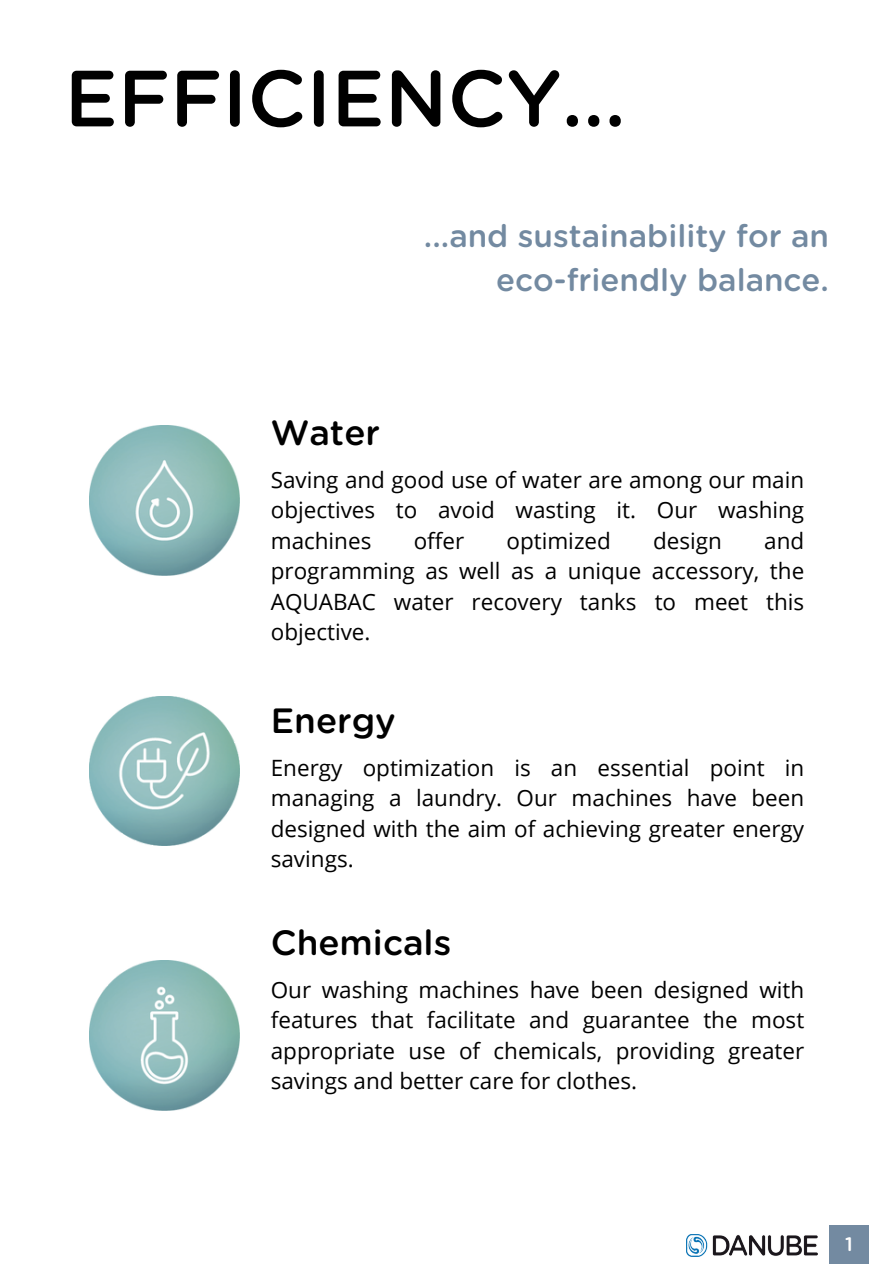
<style>
.page{position:relative;width:894px;height:1264px;background:#fff}
.page>*{position:absolute;margin:0;border:0;box-sizing:border-box;transform-origin:0 0}
.t1{font:500 79.5px "Gotham Rounded";color:#000}
.t2{font:500 35.1px "Gotham Rounded";color:#000}
.t3{font:500 31.5px/43.8px "Gotham Rounded";color:#738aa1;text-align:right}
.t4{font:22.5px/30.5px "Open Sans";color:#000;text-align:justify}
.t5{font:500 19.5px "Gotham Rounded";color:#fff}
</style>
<div class="page">
<div style="left:828px;top:1225px;width:40px;height:38px;background:#738aa1"></div>
<img style="left:686px;top:1234px;width:130px;height:21px">
<img style="left:89px;top:425px;width:150px;height:150px">
<img style="left:89px;top:696px;width:150px;height:150px">
<img style="left:89px;top:960px;width:150px;height:150px">
<p class="t1" style="left:65px;top:63px;width:562px">EFFICIENCY...</p>
<p class="t3" style="left:424px;top:215px;width:406px">...and sustainability for an eco-friendly balance.</p>
<h2 class="t2" style="left:271px;top:416px;width:111px">Water</h2>
<p class="t4" style="left:271px;top:463px;width:535px">Saving and good use of water are among our main objectives to avoid wasting it. Our washing machines</p>
<p class="t4" style="left:413px;top:524px;width:52px">offer</p>
<p class="t4" style="left:506px;top:524px;width:106px">optimized</p>
<p class="t4" style="left:653px;top:524px;width:70px">design</p>
<p class="t4" style="left:271px;top:524px;width:535px;text-indent:493px">and programming as well as a unique accessory, the AQUABAC water recovery tanks to meet this objective.</p>
<h2 class="t2" style="left:271px;top:705px;width:127px">Energy</h2>
<p class="t4" style="left:271px;top:752px;width:535px">Energy optimization is an essential point in managing a laundry. Our machines have been designed with the aim of achieving greater energy savings.</p>
<h2 class="t2" style="left:271px;top:926px;width:182px">Chemicals</h2>
<p class="t4" style="left:271px;top:973px;width:535px">Our washing machines have been designed with features that facilitate and guarantee the most appropriate use of chemicals, providing greater savings and better care for clothes.</p>
<h1 class="t5" style="left:844px;top:1235px;width:9px">1</h1>
</div>
